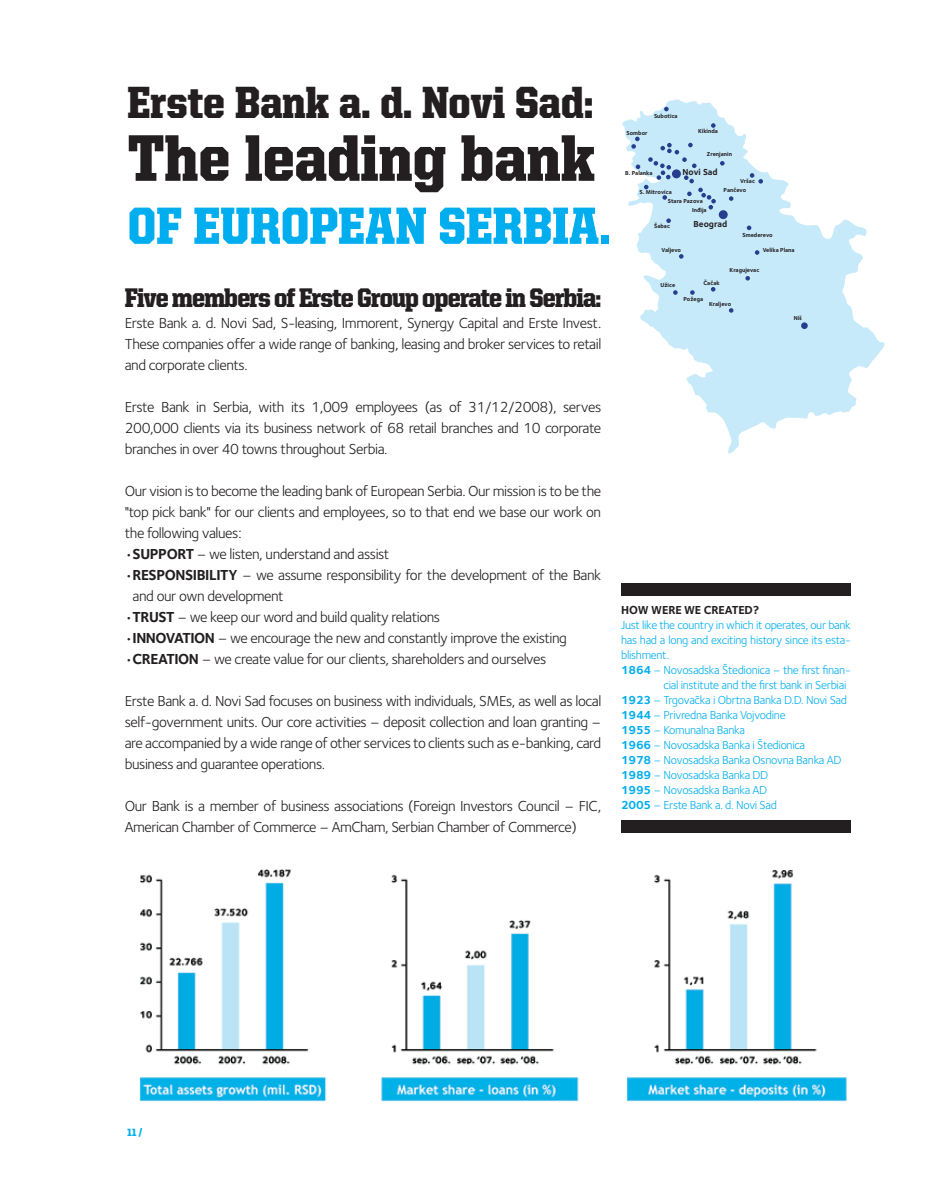
<style>
.page{position:relative;width:936px;height:1191px;background:#fff}
.page>*{position:absolute;margin:0;border:0;box-sizing:border-box;transform-origin:0 0}
.t1{font:900 66px "United Serif Semi Cond";color:#231f20}
.t2{font:900 52.5px "United Serif Semi Cond";color:#00aeef}
.t3{font:900 45.3px "United Serif Semi Cond";color:#231f20}
.t4{font:900 27px "United Serif Semi Cond";letter-spacing:-.035em;color:#231f20}
.t5{font:15px/21px "moj Foundry Sterling";letter-spacing:-.03em;color:#231f20;text-align:justify}
.t6{font:700 15px "moj Foundry Sterling";color:#231f20}
.t7{font:12px "moj Foundry Sterling";letter-spacing:-.025em;color:#00aeef}
.t8{font:700 12px "moj Foundry Sterling";color:#231f20}
.t9{font:900 10.5px "United Serif Semi Cond";color:#00aeef}
.t10{font:700 9px "moj Foundry Sterling";color:#231f20}
.t11{font:700 6px/9.4px "moj Foundry Sterling";color:#231f20}
.s1{font-weight:400}
.s2{font-weight:700}
</style>
<div class="page">
<svg style="left:622px;top:99px;width:262px;height:354px;fill:#c6eafa"></svg>
<svg style="left:664px;top:107px;width:4px;height:4px"></svg>
<svg style="left:711px;top:123px;width:4px;height:5px"></svg>
<svg style="left:749px;top:173px;width:14px;height:11px"></svg>
<svg style="left:666px;top:218px;width:5px;height:5px"></svg>
<svg style="left:679px;top:254px;width:4px;height:5px"></svg>
<svg style="left:746px;top:225px;width:5px;height:5px"></svg>
<svg style="left:754px;top:250px;width:5px;height:5px"></svg>
<svg style="left:745px;top:276px;width:5px;height:4px"></svg>
<svg style="left:710px;top:287px;width:5px;height:4px"></svg>
<svg style="left:690px;top:290px;width:4px;height:5px"></svg>
<svg style="left:728px;top:308px;width:5px;height:5px"></svg>
<div style="left:801px;top:322px;width:6px;height:7px;background:#253f8e;border-radius:50%"></div>
<svg style="left:673px;top:290px;width:4px;height:5px"></svg>
<svg style="left:631px;top:137px;width:102px;height:72px;background:#bfe0f3"></svg>
<div style="left:672px;top:169px;width:9px;height:9px;background:#253f8e;border-radius:50%"></div>
<div style="left:718px;top:210px;width:9px;height:9px;background:#253f8e;border-radius:50%"></div>
<div style="left:621px;top:582px;width:229px;height:13px;background:#231f20"></div>
<div style="left:621px;top:820px;width:229px;height:13px;background:#231f20"></div>
<img style="left:139px;top:869px;width:708px;height:233px">
<h3 class="t3" style="left:128px;top:78px;width:467px">Erste Bank a. d. Novi Sad:</h3>
<h1 class="t1" style="left:128px;top:122px;width:469px">The leading bank</h1>
<h2 class="t2" style="left:128px;top:197px;width:483px">of European Serbia.</h2>
<h3 class="t4" style="left:125px;top:283px;width:478px">Five members of Erste Group operate in Serbia:</h3>
<p class="t5" style="left:125px;top:312px;width:478px">Erste Bank a. d. Novi Sad, S-leasing, Immorent, Synergy Capital and Erste Invest.<br>These companies offer a wide range of banking, leasing and broker services to retail and corporate clients.</p>
<p class="t5" style="left:125px;top:396px;width:478px">Erste Bank in Serbia, with its 1,009 employees (as of 31/12/2008), serves 200,000 clients via its business network of 68 retail branches and 10 corporate branches in over 40 towns throughout Serbia.</p>
<p class="t5" style="left:125px;top:480px;width:478px">Our vision is to become the leading bank of European Serbia. Our mission is to be the "top pick bank" for our clients and employees, so to that end we base our work on the following values:</p>
<p class="t6" style="left:125px;top:545px;width:35px"><span class="s1">•</span>SUPPO</p>
<p class="t5" style="left:177px;top:543px;width:213px"><span class="s2">RT</span> – we listen, understand and assist</p>
<p class="t5" style="left:132px;top:564px;width:470px;text-indent:-8px">•<span class="s2">RESPONSIBILITY</span> – we assume responsibility for the development of the Bank and our own development</p>
<p class="t5" style="left:125px;top:606px;width:317px">•<span class="s2">TRUST</span> – we keep our word and build quality relations</p>
<p class="t5" style="left:125px;top:627px;width:443px">•<span class="s2">INNOVATION</span> – we encourage the new and constantly improve the existing</p>
<p class="t5" style="left:125px;top:648px;width:423px">•<span class="s2">CREATION</span> – we create value for our clients, shareholders and ourselves</p>
<p class="t5" style="left:125px;top:690px;width:478px">Erste Bank a. d. Novi Sad focuses on business with individuals, SMEs, as well as local self-government units. Our core activities – deposit collection and loan granting – are accompanied by a wide range of other services to clients such as e-banking, card business and guarantee operations.</p>
<p class="t5" style="left:125px;top:795px;width:478px">Our Bank is a member of business associations (Foreign Investors Council – FIC,<br>American Chamber of Commerce – AmCham, Serbian Chamber of Commerce)</p>
<p class="t11" style="left:654px;top:111px;width:25px">Subotica</p>
<p class="t11" style="left:626px;top:128px;width:23px">Sombor</p>
<p class="t11" style="left:625px;top:168px;width:29px">B. Palanka</p>
<p class="t11" style="left:639px;top:187px;width:34px">S. Mitrovica</p>
<p class="t11" style="left:698px;top:126px;width:21px">Kikinda</p>
<p class="t11" style="left:707px;top:149px;width:26px">Zrenjanin</p>
<p class="t11" style="left:723px;top:176px;width:33px;text-indent:16px">Vršac<br>Pančevo</p>
<p class="t10" style="left:682px;top:166px;width:37px">Novi Sad</p>
<p class="t11" style="left:692px;top:197px;width:16px;line-height:9px;text-indent:-24px">Stara Pazova<br>Inđija</p>
<p class="t11" style="left:654px;top:221px;width:17px">Šabac</p>
<p class="t10" style="left:693px;top:218px;width:35px">Beograd</p>
<p class="t11" style="left:742px;top:230px;width:32px">Smederevo</p>
<p class="t11" style="left:661px;top:245px;width:21px">Valjevo</p>
<p class="t11" style="left:762px;top:245px;width:33px">Velika Plana</p>
<p class="t11" style="left:729px;top:265px;width:31px">Kragujevac</p>
<p class="t11" style="left:660px;top:280px;width:16px">Užice</p>
<p class="t11" style="left:703px;top:278px;width:18px">Čačak</p>
<p class="t11" style="left:683px;top:294px;width:21px">Požega</p>
<p class="t11" style="left:709px;top:299px;width:23px">Kraljevo</p>
<p class="t11" style="left:793px;top:313px;width:10px">Niš</p>
<p class="t8" style="left:621px;top:602px;width:39px">How were</p>
<p class="t8" style="left:684px;top:602px;width:28px">we created</p>
<p class="t8" style="left:752px;top:602px;width:8px">?</p>
<p class="t7" style="left:621px;top:617px;width:231px">Just like the country in which it operates, our bank</p>
<p class="t7" style="left:621px;top:632px;width:231px">has had a long and exciting history since its esta-</p>
<p class="t7" style="left:621px;top:647px;width:50px">blishment.</p>
<p class="t7" style="left:621px;top:662px;width:231px"><span class="s2">1864</span> – Novosadska Štedionica – the first finan-</p>
<p class="t7" style="left:663px;top:677px;width:184px">cial institute and the first bank in Serbiai</p>
<p class="t7" style="left:621px;top:692px;width:227px"><span class="s2">1923</span> – Trgovačka i Obrtna Banka D.D. Novi Sad</p>
<p class="t7" style="left:621px;top:707px;width:166px"><span class="s2">1944</span> – Privredna Banka Vojvodine</p>
<p class="t7" style="left:621px;top:722px;width:125px"><span class="s2">1955</span> – Komunalna Banka</p>
<p class="t7" style="left:621px;top:737px;width:185px"><span class="s2">1966</span> – Novosadska Banka i Štedionica</p>
<p class="t7" style="left:621px;top:752px;width:222px"><span class="s2">1978</span> – Novosadska Banka Osnovna Banka AD</p>
<p class="t7" style="left:621px;top:767px;width:149px"><span class="s2">1989</span> – Novosadska Banka DD</p>
<p class="t7" style="left:621px;top:782px;width:148px"><span class="s2">1995</span> – Novosadska Banka AD</p>
<p class="t7" style="left:621px;top:797px;width:157px"><span class="s2">2005</span> – Erste Bank a. d. Novi Sad</p>
<p class="t9" style="left:128px;top:1126px;width:16px">11 /</p>
</div>
